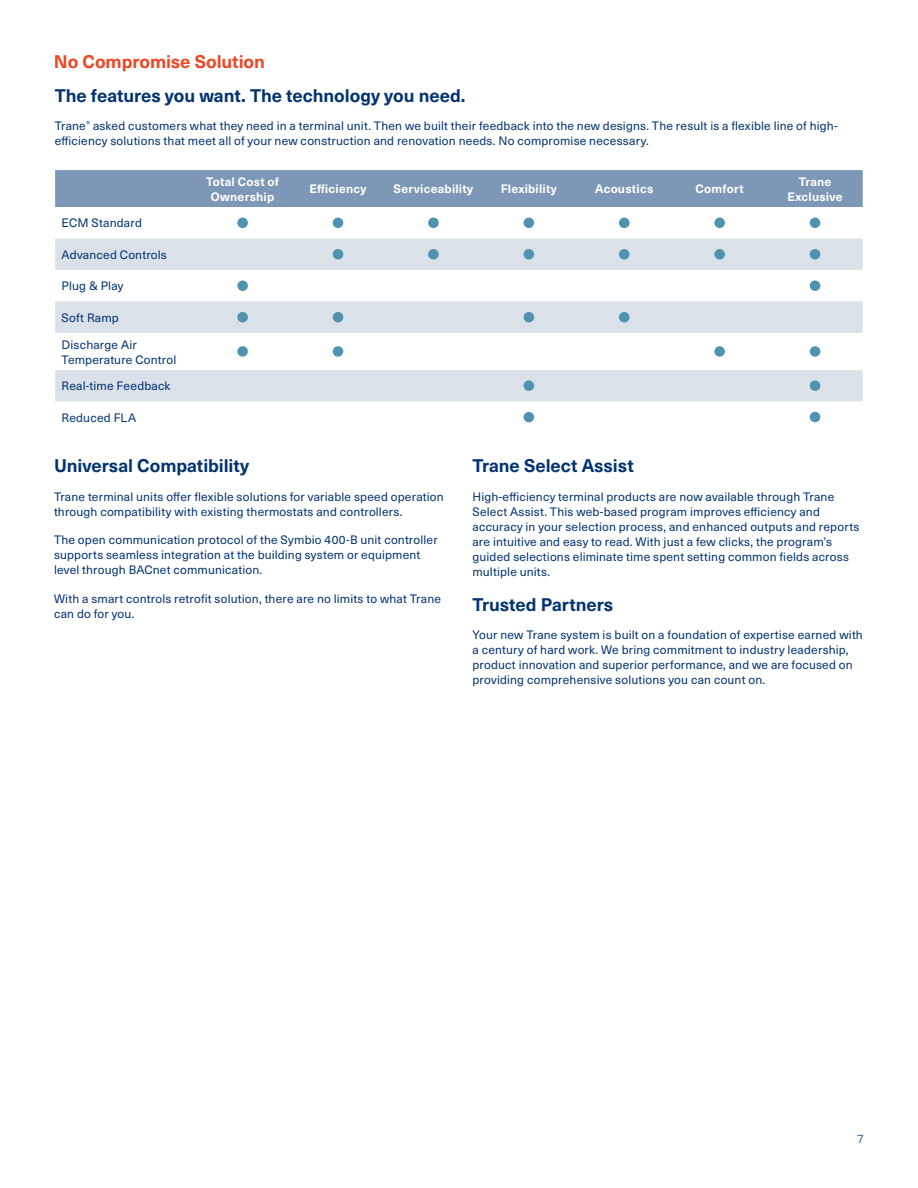
<style>
.page{position:relative;width:918px;height:1188px;background:#fff}
.page>*{position:absolute;margin:0;border:0;box-sizing:border-box;transform-origin:0 0}
.t1{font:700 18px "Neue Haas Unica W1 G";letter-spacing:-.005em;color:#023370}
.t2{font:700 18px "Neue Haas Unica W1 G";letter-spacing:-.005em;color:#ef4623}
.t3{font:12px/15px "Neue Haas Unica W1 G";letter-spacing:.015em;color:#023370}
.t4{font:700 12px/15px "Neue Haas Unica W1 G";letter-spacing:.02em;color:#fff;text-align:center}
.t5{font:12px "Neue Haas Unica W1 G";color:#406793}
</style>
<div class="page">
<div style="left:55px;top:170px;width:808px;height:37px;background:#7d98b6"></div>
<svg style="left:55px;top:217px;width:808px;height:206px"></svg>
<div style="left:55px;top:239px;width:808px;height:31px;background:#dae1e9"></div>
<svg style="left:55px;top:301px;width:808px;height:100px;fill:#dae1e9"></svg>
<div style="left:237px;top:218px;width:11px;height:10px;background:#4f93b1;border-radius:50%"></div>
<div style="left:333px;top:218px;width:10px;height:10px;background:#4f93b1;border-radius:50%"></div>
<div style="left:428px;top:218px;width:11px;height:10px;background:#4f93b1;border-radius:50%"></div>
<div style="left:524px;top:218px;width:10px;height:10px;background:#4f93b1;border-radius:50%"></div>
<div style="left:619px;top:218px;width:11px;height:10px;background:#4f93b1;border-radius:50%"></div>
<div style="left:714px;top:218px;width:11px;height:10px;background:#4f93b1;border-radius:50%"></div>
<div style="left:810px;top:218px;width:10px;height:10px;background:#4f93b1;border-radius:50%"></div>
<div style="left:333px;top:249px;width:10px;height:11px;background:#4f93b1;border-radius:50%"></div>
<div style="left:428px;top:249px;width:11px;height:11px;background:#4f93b1;border-radius:50%"></div>
<div style="left:524px;top:249px;width:10px;height:11px;background:#4f93b1;border-radius:50%"></div>
<div style="left:619px;top:249px;width:11px;height:11px;background:#4f93b1;border-radius:50%"></div>
<div style="left:714px;top:249px;width:11px;height:11px;background:#4f93b1;border-radius:50%"></div>
<div style="left:810px;top:249px;width:10px;height:11px;background:#4f93b1;border-radius:50%"></div>
<div style="left:237px;top:281px;width:11px;height:10px;background:#4f93b1;border-radius:50%"></div>
<div style="left:810px;top:281px;width:10px;height:10px;background:#4f93b1;border-radius:50%"></div>
<div style="left:237px;top:312px;width:11px;height:10px;background:#4f93b1;border-radius:50%"></div>
<div style="left:333px;top:312px;width:10px;height:10px;background:#4f93b1;border-radius:50%"></div>
<div style="left:524px;top:312px;width:10px;height:10px;background:#4f93b1;border-radius:50%"></div>
<div style="left:619px;top:312px;width:11px;height:10px;background:#4f93b1;border-radius:50%"></div>
<div style="left:237px;top:346px;width:11px;height:11px;background:#4f93b1;border-radius:50%"></div>
<div style="left:333px;top:346px;width:10px;height:11px;background:#4f93b1;border-radius:50%"></div>
<div style="left:714px;top:346px;width:11px;height:11px;background:#4f93b1;border-radius:50%"></div>
<div style="left:810px;top:346px;width:10px;height:11px;background:#4f93b1;border-radius:50%"></div>
<div style="left:524px;top:380px;width:10px;height:11px;background:#4f93b1;border-radius:50%"></div>
<div style="left:810px;top:380px;width:10px;height:11px;background:#4f93b1;border-radius:50%"></div>
<div style="left:524px;top:412px;width:10px;height:10px;background:#4f93b1;border-radius:50%"></div>
<div style="left:810px;top:412px;width:10px;height:10px;background:#4f93b1;border-radius:50%"></div>
<h1 class="t2" style="left:54px;top:48px;width:213px">No Compromise Solution</h1>
<h1 class="t1" style="left:55px;top:82px;width:412px">The features you want. The technology you need.</h1>
<p class="t3" style="left:55px;top:118px;width:784px">Trane<sup>®</sup> asked customers what they need in a terminal unit. Then we built their feedback into the new designs. The result is a flexible line of high&shy;efficiency solutions that meet all of your new construction and renovation needs. No compromise necessary.</p>
<p class="t3" style="left:62px;top:215px;width:82px">ECM Standard</p>
<p class="t3" style="left:62px;top:246px;width:107px">Advanced Controls</p>
<p class="t3" style="left:62px;top:278px;width:63px">Plug &amp; Play</p>
<p class="t3" style="left:62px;top:309px;width:59px">Soft Ramp</p>
<p class="t3" style="left:62px;top:336px;width:116px">Discharge Air<br>Temperature Control</p>
<p class="t3" style="left:62px;top:378px;width:111px">Real-time Feedback</p>
<p class="t3" style="left:62px;top:409px;width:76px">Reduced FLA</p>
<p class="t4" style="left:206px;top:173px;width:74px">Total Cost of<br>Ownership</p>
<p class="t4" style="left:309px;top:181px;width:59px">Efficiency</p>
<p class="t4" style="left:394px;top:181px;width:81px">Serviceability</p>
<p class="t4" style="left:501px;top:181px;width:58px">Flexibility</p>
<p class="t4" style="left:595px;top:181px;width:60px">Acoustics</p>
<p class="t4" style="left:696px;top:181px;width:50px">Comfort</p>
<p class="t4" style="left:787px;top:173px;width:57px">Trane<br>Exclusive</p>
<h1 class="t1" style="left:54px;top:452px;width:197px">Universal Compatibility</h1>
<p class="t3" style="left:54px;top:488px;width:391px">Trane terminal units offer flexible solutions for variable speed operation through compatibility with existing thermostats and controllers.</p>
<p class="t3" style="left:54px;top:532px;width:385px">The open communication protocol of the Symbio 400-B unit controller supports seamless integration at the building system or equipment level through BACnet communication.</p>
<p class="t3" style="left:54px;top:590px;width:389px">With a smart controls retrofit solution, there are no limits to what Trane can do for you.</p>
<h1 class="t1" style="left:472px;top:452px;width:163px">Trane Select Assist</h1>
<p class="t3" style="left:472px;top:488px;width:388px">High-efficiency terminal products are now available through Trane Select Assist. This web-based program improves efficiency and accuracy in your selection process, and enhanced outputs and reports are intuitive and easy to read. With just a few clicks, the program’s guided selections eliminate time spent setting common fields across multiple units.</p>
<h1 class="t1" style="left:472px;top:591px;width:142px">Trusted Partners</h1>
<p class="t3" style="left:472px;top:627px;width:392px">Your new Trane system is built on a foundation of expertise earned with a century of hard work. We bring commitment to industry leadership, product innovation and superior performance, and we are focused on providing comprehensive solutions you can count on.</p>
<p class="t5" style="left:857px;top:1130px;width:8px">7</p>
</div>
